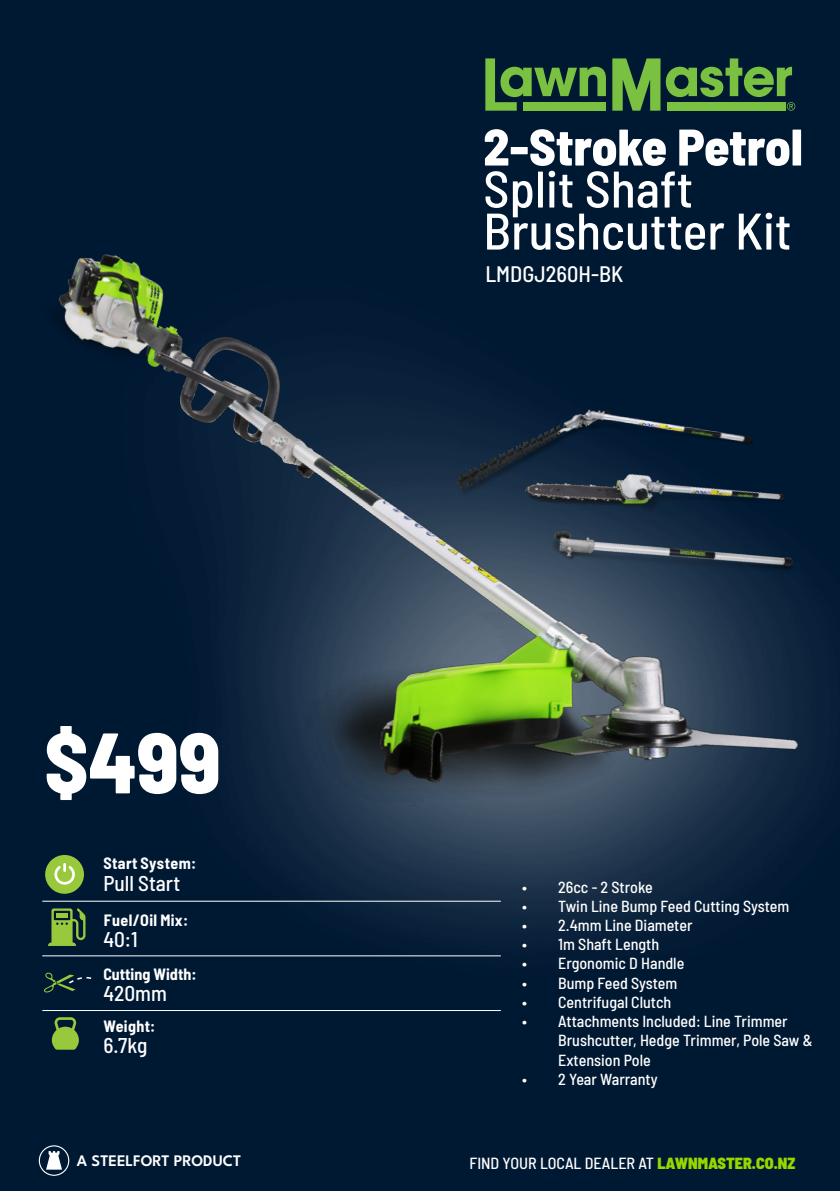
<style>
.page{position:relative;width:840px;height:1191px;background:#fff}
.page>*{position:absolute;margin:0;border:0;box-sizing:border-box;transform-origin:0 0}
.t1{font:800 semi-condensed 85.6px "Barlow";color:#fff}
.t2{font:500 semi-condensed 51.4px/42px "Barlow";color:#fff}
.t3{font:800 semi-condensed 51.4px "Barlow";letter-spacing:-.005em;color:#fff}
.t4{font:500 semi-condensed 22.4px "Barlow";color:#fff}
.t5{font:500 semi-condensed 21.4px "Barlow";color:#fff}
.t6{font:500 semi-condensed 16px/19.2px "Barlow";color:#fff}
.t7{font:700 semi-condensed 16px "Barlow";letter-spacing:.025em;color:#fff}
.t8{font:600 16px "League Spartan";color:#fff}
.t9{font:700 semi-condensed 16px "Barlow";color:#fff}
.s1{font-weight:900;color:#97d700}
</style>
<div class="page">
<div style="left:0;top:0;width:839px;height:1191px;background:#001933"></div>
<svg style="left:485px;top:58px;width:118px;height:11px"></svg>
<svg style="left:612px;top:58px;width:181px;height:11px"></svg>
<img style="left:42px;top:69px;width:776px;height:981px">
<p class="t1" style="left:44px;top:700px;width:178px">$499</p>
<p class="t7" style="left:103px;top:852px;width:94px">Start System:</p>
<p class="t5" style="left:103px;top:867px;width:78px">Pull Start</p>
<p class="t7" style="left:104px;top:908px;width:86px">Fuel/Oil Mix:</p>
<p class="t5" style="left:103px;top:924px;width:36px">40:1</p>
<p class="t9" style="left:103px;top:962px;width:94px">Cutting Width:</p>
<p class="t5" style="left:103px;top:978px;width:65px">420mm</p>
<p class="t7" style="left:103px;top:1014px;width:53px">Weight:</p>
<p class="t5" style="left:103px;top:1030px;width:45px">6.7kg</p>
<p class="t3" style="left:483px;top:110px;width:321px">2-Stroke Petrol</p>
<p class="t2" style="left:483px;top:164px;width:309px">Split Shaft<br>Brushcutter Kit</p>
<p class="t4" style="left:485px;top:257px;width:139px">LMDGJ260H-BK</p>
<p class="t6" style="left:522px;top:876px;width:132px">• 26cc - 2 Stroke</p>
<p class="t6" style="left:522px;top:895px;width:269px">• Twin Line Bump Feed Cutting System</p>
<p class="t6" style="left:522px;top:914px;width:172px">• 2.4mm Line Diameter</p>
<p class="t6" style="left:522px;top:933px;width:138px">• 1m Shaft Length</p>
<p class="t6" style="left:522px;top:953px;width:164px">• Ergonomic D Handle</p>
<p class="t6" style="left:522px;top:972px;width:157px">• Bump Feed System</p>
<p class="t6" style="left:522px;top:991px;width:151px">• Centrifugal Clutch</p>
<p class="t6" style="left:558px;top:1010px;width:256px;text-indent:-36px">• Attachments Included: Line Trimmer<br>Brushcutter, Hedge Trimmer, Pole Saw &amp;<br>Extension Pole</p>
<p class="t6" style="left:522px;top:1068px;width:137px">• 2 Year Warranty</p>
<p class="t8" style="left:77px;top:1149px;width:166px">A STEELFORT PRODUCT</p>
<p class="t6" style="left:469px;top:1152px;width:327px">FIND YOUR LOCAL DEALER AT <span class="s1">LAWNMASTER.CO.NZ</span></p>
</div>
